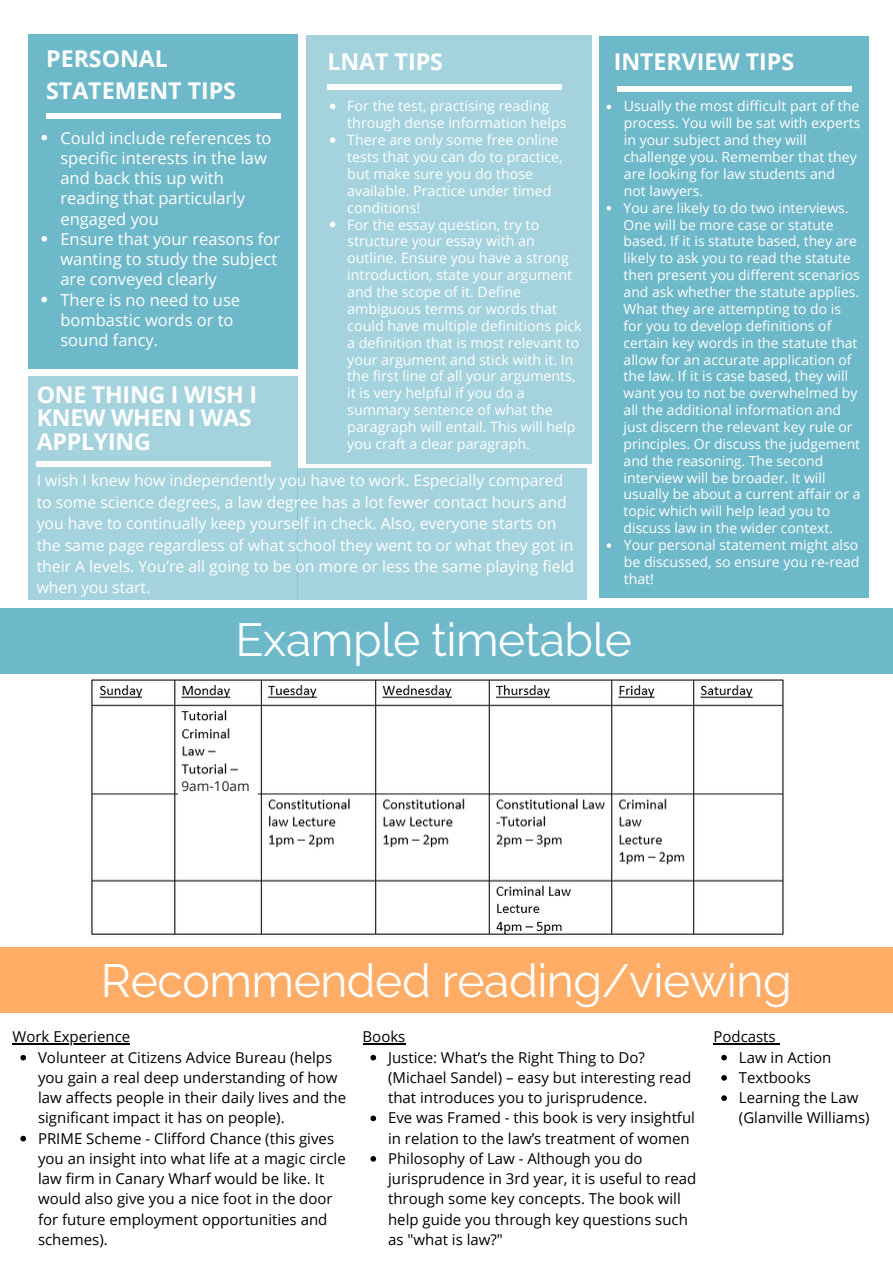
<style>
.page{position:relative;width:893px;height:1264px;background:#fff}
.page>*{position:absolute;margin:0;border:0;box-sizing:border-box;transform-origin:0 0}
.t1{font:46.35px "Raleway";letter-spacing:-.01em;color:#fff}
.t2{font:700 23.1px/23.5px "Open Sans";color:#fff}
.t3{font:16.5px/20.2px "Open Sans";color:#fff}
.t4{font:15.75px/21.3px "Open Sans";color:#fff}
.t5{font:15px/20.2px "Open Sans";color:#000}
.t6{font:14.25px/16.8px "Open Sans";color:#fff}
.t7{font:14.1px/16.8px "Open Sans";color:#fff}
.t8{font:13.95px/16.8px "Open Sans";color:#fff}
.t9{font:13.65px "Open Sans";color:#222}
</style>
<div class="page">
<div style="left:0;top:947px;width:892px;height:65px;background:#ffad66"></div>
<div style="left:28px;top:376px;width:269px;height:223px;background:#a5d3dd"></div>
<div style="left:0;top:608px;width:892px;height:65px;background:#6eb9c9"></div>
<div style="left:297px;top:468px;width:290px;height:131px;background:#a5d3dd"></div>
<img style="left:91px;top:679px;width:693px;height:256px">
<div style="left:178px;top:781px;width:79px;height:13px;background:#fff"></div>
<div style="left:28px;top:35px;width:269px;height:334px;background:#6eb9c9"></div>
<div style="left:46px;top:113px;width:234px;height:5px;background:#fff"></div>
<svg style="left:41px;top:135px;width:6px;height:5px"></svg>
<svg style="left:41px;top:236px;width:6px;height:5px"></svg>
<svg style="left:41px;top:297px;width:6px;height:5px"></svg>
<div style="left:599px;top:36px;width:269px;height:561px;background:#6eb9c9"></div>
<div style="left:306px;top:35px;width:286px;height:429px;background:#a5d3dd"></div>
<div style="left:617px;top:86px;width:234px;height:5px;background:#fff"></div>
<svg style="left:606px;top:105px;width:5px;height:4px"></svg>
<svg style="left:606px;top:206px;width:5px;height:4px"></svg>
<svg style="left:606px;top:543px;width:5px;height:5px"></svg>
<svg style="left:330px;top:104px;width:5px;height:5px"></svg>
<svg style="left:330px;top:137px;width:5px;height:6px"></svg>
<svg style="left:330px;top:222px;width:5px;height:5px"></svg>
<div style="left:327px;top:84px;width:234px;height:5px;background:#fff"></div>
<div style="left:37px;top:461px;width:233px;height:5px;background:#fff"></div>
<svg style="left:20px;top:1054px;width:6px;height:6px"></svg>
<svg style="left:20px;top:1135px;width:6px;height:6px"></svg>
<hr style="left:13px;top:1043px;width:117px;height:1px;background:#000">
<svg style="left:370px;top:1054px;width:6px;height:6px"></svg>
<svg style="left:370px;top:1115px;width:6px;height:6px"></svg>
<svg style="left:370px;top:1156px;width:6px;height:5px"></svg>
<hr style="left:362px;top:1043px;width:43px;height:1px;background:#000">
<svg style="left:721px;top:1054px;width:5px;height:6px"></svg>
<svg style="left:721px;top:1075px;width:5px;height:5px"></svg>
<svg style="left:721px;top:1095px;width:5px;height:5px"></svg>
<hr style="left:713px;top:1043px;width:62px;height:1px;background:#000">
<p class="t1" style="left:399px;top:34px;width:90px">Tips</p>
<p class="t2" style="left:46px;top:43px;width:191px;line-height:31.5px">PERSONAL<br>STATEMENT TIPS</p>
<p class="t3" style="left:60px;top:127px;width:212px">Could include references to specific interests in the law and back this up with reading that particularly engaged you</p>
<p class="t3" style="left:60px;top:228px;width:221px">Ensure that your reasons for wanting to study the subject are conveyed clearly</p>
<p class="t3" style="left:60px;top:289px;width:181px">There is no need to use bombastic words or to sound fancy.</p>
<p class="t2" style="left:327px;top:49px;width:117px">LNAT TIPS</p>
<p class="t2" style="left:613px;top:49px;width:182px">INTERVIEW TIPS</p>
<p class="t7" style="left:623px;top:98px;width:238px">Usually the most difficult part of the process. You will be sat with experts in your subject and they will challenge you. Remember that they are looking for law students and not lawyers.</p>
<p class="t8" style="left:623px;top:199px;width:238px">You are likely to do two interviews.<br>One will be more case or statute based. If it is statute based, they are likely to ask you to read the statute then present you different scenarios and ask whether the statute applies.<br>What they are attempting to do is for you to develop definitions of certain key words in the statute that allow for an accurate application of the law. If it is case based, they will want you to not be overwhelmed by all the additional information and just discern the relevant key rule or principles. Or discuss the judgement and the reasoning. The second interview will be broader. It will usually be about a current affair or a topic which will help lead you to discuss law in the wider context.</p>
<p class="t7" style="left:623px;top:536px;width:237px;text-align:justify">Your personal statement might also be discussed, so ensure you re-read that!</p>
<p class="t6" style="left:347px;top:97px;width:221px">For the test, practising reading through dense information helps</p>
<p class="t6" style="left:347px;top:131px;width:217px">There are only some free online tests that you can do to practice, but make sure you do those available. Practice under timed conditions!</p>
<p class="t6" style="left:347px;top:216px;width:236px">For the essay question, try to structure your essay with an outline. Ensure you have a strong introduction, state your argument and the scope of it. Define ambiguous terms or words that could have multiple definitions pick a definition that is most relevant to your argument and stick with it. In the first line of all your arguments, it is very helpful if you do a summary sentence of what the paragraph will entail. This will help you craft a clear paragraph.</p>
<p class="t2" style="left:37px;top:382px;width:222px">ONE THING I WISH I<br>KNEW WHEN I WAS<br>APPLYING</p>
<p class="t4" style="left:37px;top:469px;width:539px">I wish I knew how independently you have to work. Especially compared to some science degrees, a law degree has a lot fewer contact hours and you have to continually keep yourself in check. Also, everyone starts on the same page regardless of what school they went to or what they got in their A levels. You’re all going to be on more or less the same playing field when you start.</p>
<p class="t1" style="left:235px;top:612px;width:398px">Example timetable</p>
<p class="t9" style="left:181px;top:776px;width:70px">9am-10am</p>
<p class="t1" style="left:101px;top:952px;width:692px">Recommended reading/viewing</p>
<p class="t5" style="left:13px;top:1026px;width:119px">Work Experience</p>
<p class="t5" style="left:38px;top:1046px;width:310px">Volunteer at Citizens Advice Bureau (helps you gain a real deep understanding of how law affects people in their daily lives and the significant impact it has on people).</p>
<p class="t5" style="left:38px;top:1127px;width:309px">PRIME Scheme - Clifford Chance (this gives you an insight into what life at a magic circle law firm in Canary Wharf would be like. It would also give you a nice foot in the door for future employment opportunities and schemes).</p>
<p class="t5" style="left:362px;top:1026px;width:44px">Books</p>
<p class="t5" style="left:388px;top:1046px;width:304px">Justice: What’s the Right Thing to Do? (Michael Sandel) – easy but interesting read that introduces you to jurisprudence.</p>
<p class="t5" style="left:388px;top:1107px;width:308px">Eve was Framed - this book is very insightful in relation to the law’s treatment of women</p>
<p class="t5" style="left:388px;top:1147px;width:310px">Philosophy of Law - Although you do jurisprudence in 3rd year, it is useful to read through some key concepts. The book will help guide you through key questions such as "what is law?"</p>
<p class="t5" style="left:713px;top:1026px;width:64px">Podcasts</p>
<p class="t5" style="left:738px;top:1046px;width:94px">Law in Action</p>
<p class="t5" style="left:738px;top:1066px;width:74px">Textbooks</p>
<p class="t5" style="left:738px;top:1087px;width:132px">Learning the Law (Glanville Williams)</p>
</div>
